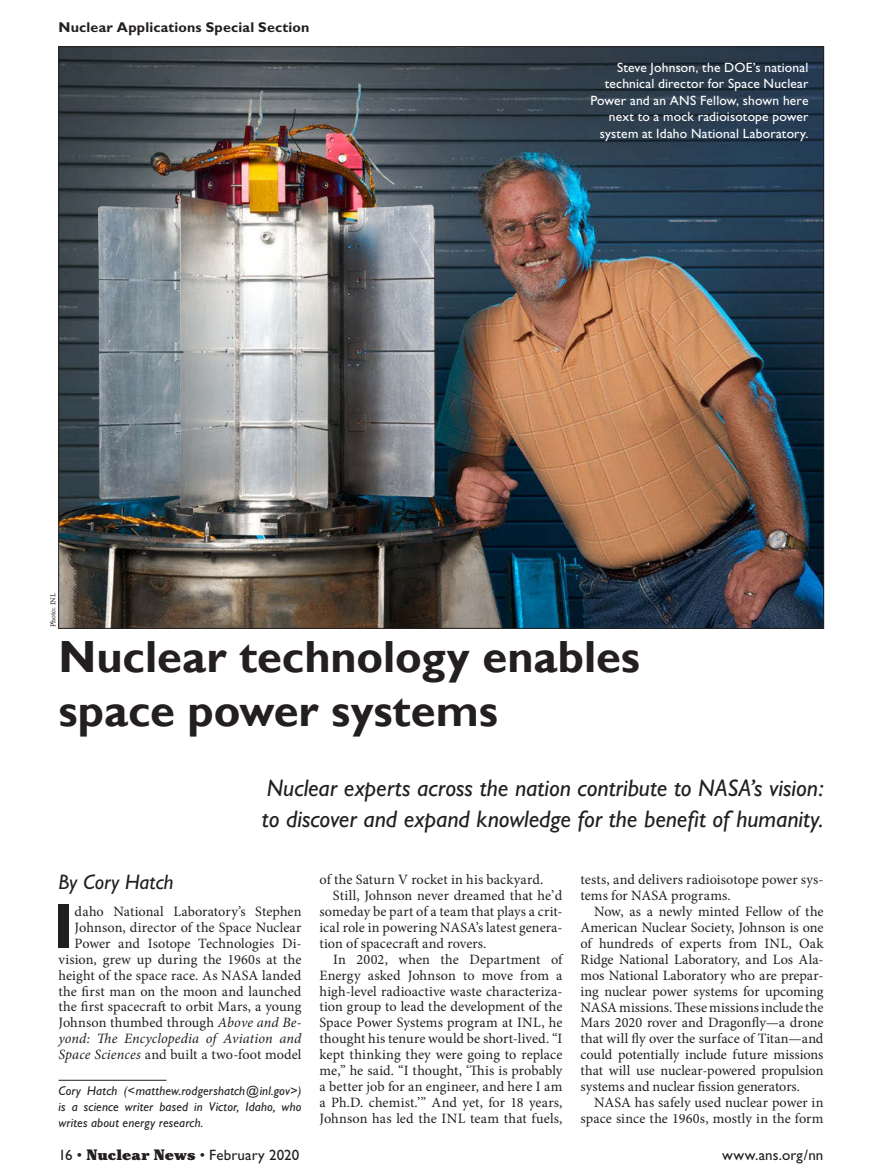
<style>
.page{position:relative;width:891px;height:1175px;background:#fff}
.page>*{position:absolute;margin:0;border:0;box-sizing:border-box;transform-origin:0 0}
.bodyfirst{font:700 64.05px "Gill Sans";color:#231f20}
.hed{font:700 45px/54px "Gill Sans";color:#231f20}
.Feature_Teaser{font:italic 24px/31.8px "Gill Sans";color:#231f20}
.byline{font:italic 21px "Gill Sans";letter-spacing:.005em;color:#231f20}
.t1{font:15px "Gill Sans";letter-spacing:.01em;color:#231f20}
.body{font:14.25px/15.9px "Minion Pro";color:#231f20;text-align:justify}
.bodyfirst-2{font:14.25px/15.9px "Minion Pro";letter-spacing:.005em;color:#231f20;text-align:right}
.Running_Feature_Head{font:700 14.25px "Gill Sans";letter-spacing:.015em;color:#231f20}
.cap{font:13.5px/16.5px "Gill Sans";letter-spacing:.015em;color:#fff;text-align:right}
.bio{font:italic 12.75px/15.8px "Gill Sans";letter-spacing:.015em;color:#231f20;text-align:justify}
.t2{font:7.5px "Minion Pro";color:#231f20}
.s1{font-style:italic}
.s2{font-family:"Cheltenham";font-weight:900}
</style>
<div class="page">
<img style="left:60px;top:48px;width:762px;height:578px">
<hr style="left:58px;top:1080px;width:108px;height:1px;background:#231f20">
<p class="Running_Feature_Head" style="left:58px;top:19px;width:253px">Nuclear Applications Special Section</p>
<p class="t2" style="left:48px;top:627px;width:36px;rotate:-90deg">Photo: INL</p>
<p class="cap" style="left:590px;top:59px;width:220px">Steve Johnson, the DOE’s national technical director for Space Nuclear Power and an ANS Fellow, shown here next to a mock radioisotope power system at Idaho National Laboratory.</p>
<p class="hed" style="left:58px;top:631px;width:583px">Nuclear technology enables space power systems</p>
<p class="Feature_Teaser" style="left:262px;top:772px;width:563px">Nuclear experts across the nation contribute to NASA’s vision: to discover and expand knowledge for the benefit of humanity.</p>
<p class="byline" style="left:58px;top:869px;width:117px">By Cory Hatch</p>
<p class="bodyfirst" style="left:53px;top:887px;width:23px">I</p>
<p class="bodyfirst-2" style="left:58px;top:903px;width:245px">daho National Laboratory’s Stephen Johnson, director of the Space Nuclear Power and Isotope Technologies Di&shy;vision, grew up during the 1960s at the height of the space race. As NASA landed the first man on the moon and launched the first spacecraft to orbit Mars, a young Johnson thumbed through <span class="s1">Above and Be&shy;yond: The Encyclopedia of Aviation and Space Sciences</span> and built a two-foot model</p>
<p class="bio" style="left:58px;top:1083px;width:245px">Cory Hatch (&lt;matthew.rodgershatch@inl.gov&gt;) is a science writer based in Victor, Idaho, who writes about energy research.</p>
<p class="bodyfirst-2" style="left:319px;top:871px;width:225px">of the Saturn V rocket in his backyard.</p>
<p class="body" style="left:319px;top:887px;width:245px;text-indent:13px">Still, Johnson never dreamed that he’d someday be part of a team that plays a crit&shy;ical role in powering NASA’s latest genera&shy;tion of spacecraft and rovers.</p>
<p class="body" style="left:320px;top:951px;width:245px;text-indent:13px">In 2002, when the Department of Energy asked Johnson to move from a high-level radioactive waste characteriza&shy;tion group to lead the development of the Space Power Systems program at INL, he thought his tenure would be short-lived. “I kept thinking they were going to replace me,” he said. “I thought, ‘This is probably a better job for an engineer, and here I am a Ph.D. chemist.’” And yet, for 18 years, Johnson has led the INL team that fuels,</p>
<p class="body" style="left:581px;top:871px;width:245px">tests, and delivers radioisotope power sys&shy;tems for NASA programs.</p>
<p class="body" style="left:580px;top:903px;width:245px;text-indent:14px">Now, as a newly minted Fellow of the American Nuclear Society, Johnson is one of hundreds of experts from INL, Oak Ridge National Laboratory, and Los Ala&shy;mos National Laboratory who are prepar&shy;ing nuclear power systems for upcoming NASA missions. These missions include the Mars 2020 rover and Dragonfly—a drone that will fly over the surface of Titan—and could potentially include future missions that will use nuclear-powered propulsion systems and nuclear fission generators.</p>
<p class="body" style="left:581px;top:1094px;width:245px;text-align:right">NASA has safely used nuclear power in space since the 1960s, mostly in the form</p>
<p class="t1" style="left:58px;top:1146px;width:242px">16 • <span class="s2">Nuclear News</span> • February 2020</p>
<p class="t1" style="left:722px;top:1146px;width:103px">www.ans.org/nn</p>
</div>
